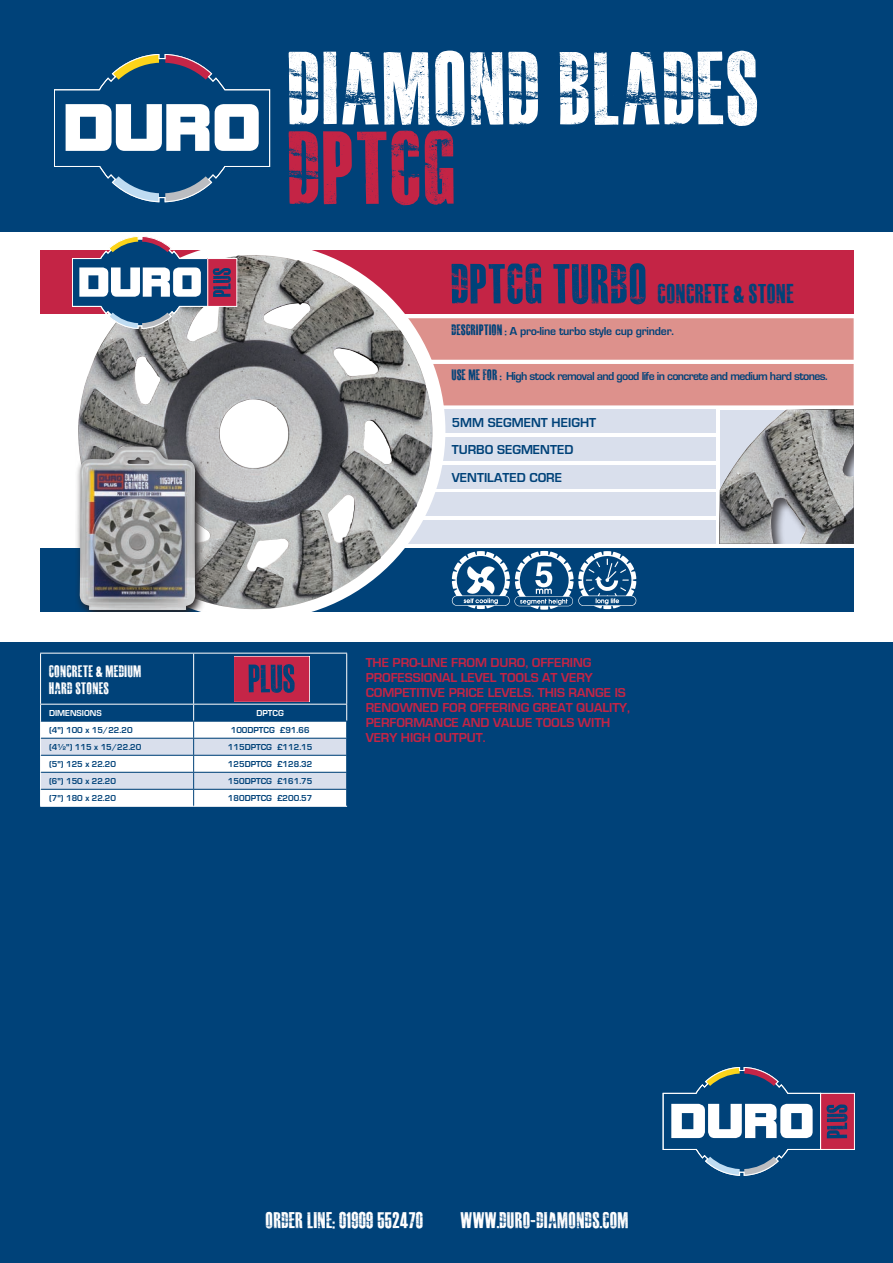
<style>
.page{position:relative;width:893px;height:1263px;background:#fff}
.page>*{position:absolute;margin:0;border:0;box-sizing:border-box;transform-origin:0 0}
.t1{font:102px "MASTERPLANCOMPLETE";color:#fff}
.t2{font:102px "MASTERPLANCOMPLETE";color:#c42445}
.t3{font:27px "MASTERPLANCOMPLETE";color:#004279}
.t4{font:22.5px "MASTERPLANCOMPLETE";color:#fff}
.t5{font:16.5px "MASTERPLANCOMPLETE";letter-spacing:.005em;color:#fff}
.t6{font:13.5px/15px "Eurose";letter-spacing:-.005em;color:#c42445}
.t7{font:13.5px "Eurose";color:#004279}
.t8{font:12px "Eurose";letter-spacing:-.05em;color:#004279}
.t9{font:12px "Eurose";letter-spacing:-.02em;color:#004279}
.t10{font:9px "Eurose";color:#004279}
.t11{font:9px "Eurose";color:#fff}
.s1{font-size:55.5px}
.s2{font-family:"MASTERPLANCOMPLETE";font-size:15px}
</style>
<div class="page">
<div style="left:0;top:642px;width:893px;height:621px;background:#004279"></div>
<div style="left:0;top:0;width:893px;height:232px;background:#004279"></div>
<svg style="left:54px;top:54px;width:216px;height:148px"></svg>
<div style="left:821px;top:1093px;width:33px;height:56px;background:#c52547"></div>
<div style="left:820px;top:1093px;width:35px;height:57px;border:1px solid #fff"></div>
<svg style="left:663px;top:1067px;width:184px;height:108px"></svg>
<div style="left:303px;top:520px;width:412px;height:24px;background:#d9dfec"></div>
<div style="left:303px;top:493px;width:412px;height:23px;background:#d9dfec"></div>
<div style="left:303px;top:465px;width:412px;height:23px;background:#d9dfec"></div>
<div style="left:303px;top:437px;width:412px;height:24px;background:#d9dfec"></div>
<div style="left:303px;top:410px;width:412px;height:23px;background:#d9dfec"></div>
<div style="left:303px;top:364px;width:551px;height:41px;background:#dd918c"></div>
<div style="left:303px;top:318px;width:551px;height:42px;background:#dd918c;border:2px solid #dd918c"></div>
<div style="left:40px;top:548px;width:814px;height:64px;background:#004279"></div>
<div style="left:40px;top:250px;width:814px;height:64px;background:#c42445"></div>
<div style="left:67px;top:242px;width:378px;height:378px;background:#fff;border-radius:50%"></div>
<img style="left:78px;top:255px;width:354px;height:354px">
<img style="left:452px;top:551px;width:28px;height:39px">
<svg style="left:514px;top:551px;width:59px;height:59px"></svg>
<img style="left:578px;top:551px;width:28px;height:39px">
<svg style="left:76px;top:443px;width:130px;height:169px"></svg>
<img style="left:80px;top:446px;width:115px;height:164px">
<img style="left:720px;top:410px;width:134px;height:134px">
<div style="left:208px;top:259px;width:29px;height:47px;background:#c52547"></div>
<svg style="left:72px;top:236px;width:159px;height:93px"></svg>
<hr style="left:40px;top:806px;width:154px;height:1px;background:#fff">
<hr style="left:194px;top:806px;width:153px;height:1px;background:#fff">
<svg style="left:40px;top:653px;width:307px;height:153px"></svg>
<p class="t1" style="left:289px;top:38px;width:473px">DIAMOND BLADES</p>
<p class="t2" style="left:289px;top:117px;width:171px">DPTCG</p>
<p class="t3" style="left:452px;top:280px;width:344px"><span class="s1">DPTCG TURBO</span> CONCRETE &amp; STONE</p>
<p class="t9" style="left:452px;top:324px;width:224px"><span class="s2">DESCRIPTION ;</span> A pro-line turbo style cup grinder.</p>
<p class="t8" style="left:452px;top:370px;width:377px"><span class="s2">USE ME FOR ;</span> High stock removal and good life in concrete and medium hard stones.</p>
<p class="t7" style="left:452px;top:415px;width:146px">5MM SEGMENT HEIGHT</p>
<p class="t7" style="left:452px;top:443px;width:123px">TURBO SEGMENTED</p>
<p class="t7" style="left:452px;top:470px;width:112px">VENTILATED CORE</p>
<p class="t5" style="left:49px;top:663px;width:94px">CONCRETE &amp; MEDIUM</p>
<p class="t5" style="left:49px;top:679px;width:62px">HARD STONES</p>
<p class="t11" style="left:49px;top:708px;width:54px">DIMENSIONS</p>
<p class="t11" style="left:256px;top:708px;width:29px">DPTCG</p>
<p class="t10" style="left:49px;top:725px;width:85px">(4") 100 x 15/22.20</p>
<p class="t10" style="left:231px;top:725px;width:80px">100DPTCG £91.66</p>
<p class="t10" style="left:49px;top:742px;width:94px">(4½") 115 x 15/22.20</p>
<p class="t10" style="left:228px;top:742px;width:86px">115DPTCG £112.15</p>
<p class="t10" style="left:49px;top:759px;width:68px">(5") 125 x 22.20</p>
<p class="t10" style="left:228px;top:759px;width:86px">125DPTCG £128.32</p>
<p class="t10" style="left:49px;top:776px;width:68px">(6") 150 x 22.20</p>
<p class="t10" style="left:228px;top:776px;width:86px">150DPTCG £161.75</p>
<p class="t10" style="left:49px;top:793px;width:68px">(7") 180 x 22.20</p>
<p class="t10" style="left:228px;top:793px;width:86px">180DPTCG £200.57</p>
<p class="t6" style="left:366px;top:655px;width:266px">THE PRO-LINE FROM DURO, OFFERING<br>PROFESSIONAL LEVEL TOOLS AT VERY<br>COMPETITIVE PRICE LEVELS. THIS RANGE IS<br>RENOWNED FOR OFFERING GREAT QUALITY,<br>PERFORMANCE AND VALUE TOOLS WITH<br>VERY HIGH OUTPUT.</p>
<p class="t4" style="left:266px;top:1209px;width:159px">ORDER LINE; 01909 552470</p>
<p class="t4" style="left:461px;top:1209px;width:170px">WWW.DURO-DIAMONDS.COM</p>
</div>
